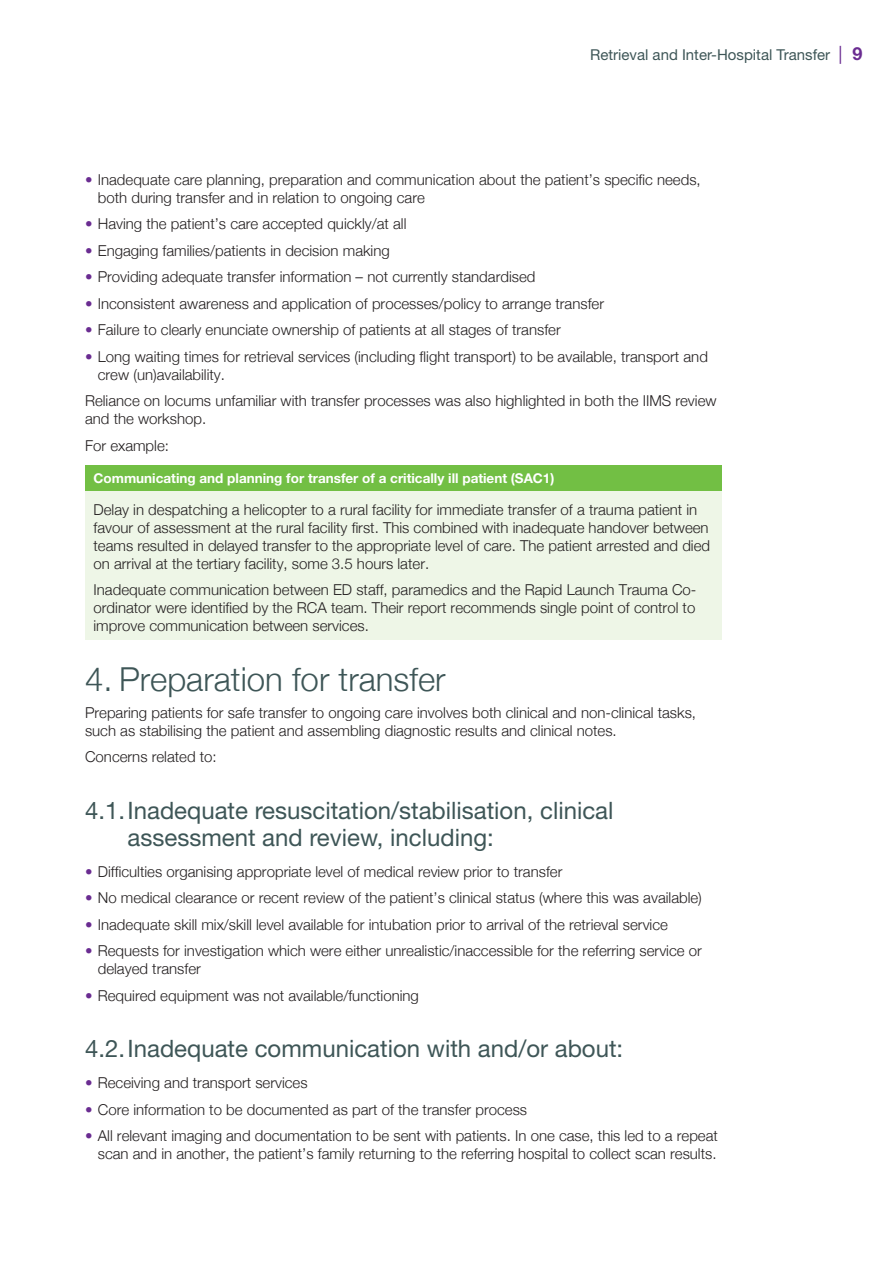
<style>
.page{position:relative;width:893px;height:1263px;background:#fff}
.page>*{position:absolute;margin:0;border:0;box-sizing:border-box;transform-origin:0 0}
.t1{font:300 33px "Helvetica Neue";color:#3e5657}
.t2{font:24px/27px "Helvetica Neue LT Pro";color:#3e5657}
.t3{font:300 15px/18px "Helvetica Neue";color:#231f20}
.t4{font:15px "Helvetica Neue LT Pro";color:#3e5657}
.t5{font:700 13.5px "Helvetica Neue LT Pro";color:#fff}
.s1{font-size:18px;color:#6a2c91}
.s2{font-weight:700;font-size:18px;color:#6a2c91}
.s3{color:#6a2c91}
</style>
<div class="page">
<div style="left:85px;top:465px;width:636px;height:27px;background:#72bf44"></div>
<div style="left:85px;top:492px;width:636px;height:148px;background:#eef6e7"></div>
<p class="t4" style="left:590px;top:49px;width:274px">Retrieval and Inter-Hospital Transfer <span class="s1">|</span> <span class="s2">9</span></p>
<p class="t3" style="left:98px;top:170px;width:604px;text-indent:-13px"><span class="s3">•</span> Inadequate care planning, preparation and communication about the patient’s specific needs, both during transfer and in relation to ongoing care</p>
<p class="t3" style="left:85px;top:214px;width:323px"><span class="s3">•</span> Having the patient’s care accepted quickly/at all</p>
<p class="t3" style="left:85px;top:241px;width:306px"><span class="s3">•</span> Engaging families/patients in decision making</p>
<p class="t3" style="left:85px;top:267px;width:452px"><span class="s3">•</span> Providing adequate transfer information – not currently standardised</p>
<p class="t3" style="left:85px;top:294px;width:520px"><span class="s3">•</span> Inconsistent awareness and application of processes/policy to arrange transfer</p>
<p class="t3" style="left:85px;top:320px;width:477px"><span class="s3">•</span> Failure to clearly enunciate ownership of patients at all stages of transfer</p>
<p class="t3" style="left:98px;top:347px;width:612px;text-indent:-13px"><span class="s3">•</span> Long waiting times for retrieval services (including flight transport) to be available, transport and crew (un)availability.</p>
<p class="t3" style="left:85px;top:391px;width:633px">Reliance on locums unfamiliar with transfer processes was also highlighted in both the IIMS review and the workshop.</p>
<p class="t3" style="left:85px;top:436px;width:85px">For example:</p>
<p class="t5" style="left:94px;top:474px;width:462px">Communicating and planning for transfer of a critically ill patient (SAC1)</p>
<p class="t3" style="left:94px;top:500px;width:618px">Delay in despatching a helicopter to a rural facility for immediate transfer of a trauma patient in favour of assessment at the rural facility first. This combined with inadequate handover between teams resulted in delayed transfer to the appropriate level of care. The patient arrested and died on arrival at the tertiary facility, some 3.5 hours later.</p>
<p class="t3" style="left:94px;top:581px;width:604px;text-align:justify">Inadequate communication between ED staff, paramedics and the Rapid Launch Trauma Co&shy;ordinator were identified by the RCA team. Their report recommends single point of control to improve communication between services.</p>
<h1 class="t1" style="left:85px;top:659px;width:362px">4. Preparation for transfer</h1>
<p class="t3" style="left:85px;top:703px;width:612px">Preparing patients for safe transfer to ongoing care involves both clinical and non-clinical tasks, such as stabilising the patient and assembling diagnostic results and clinical notes.</p>
<p class="t3" style="left:85px;top:747px;width:133px">Concerns related to:</p>
<h2 class="t2" style="left:128px;top:800px;width:487px;text-indent:-43px">4.1. Inadequate resuscitation/stabilisation, clinical assessment and review, including:</h2>
<p class="t3" style="left:85px;top:862px;width:479px"><span class="s3">•</span> Difficulties organising appropriate level of medical review prior to transfer</p>
<p class="t3" style="left:85px;top:888px;width:618px"><span class="s3">•</span> No medical clearance or recent review of the patient’s clinical status (where this was available)</p>
<p class="t3" style="left:85px;top:915px;width:584px"><span class="s3">•</span> Inadequate skill mix/skill level available for intubation prior to arrival of the retrieval service</p>
<p class="t3" style="left:98px;top:941px;width:606px;text-indent:-13px"><span class="s3">•</span> Requests for investigation which were either unrealistic/inaccessible for the referring service or delayed transfer</p>
<p class="t3" style="left:85px;top:986px;width:335px"><span class="s3">•</span> Required equipment was not available/functioning</p>
<h2 class="t2" style="left:85px;top:1038px;width:540px">4.2. Inadequate communication with and/or about:</h2>
<p class="t3" style="left:85px;top:1073px;width:224px"><span class="s3">•</span> Receiving and transport services</p>
<p class="t3" style="left:85px;top:1100px;width:444px"><span class="s3">•</span> Core information to be documented as part of the transfer process</p>
<p class="t3" style="left:85px;top:1126px;width:634px;text-align:right"><span class="s3">•</span> All relevant imaging and documentation to be sent with patients. In one case, this led to a repeat scan and in another, the patient’s family returning to the referring hospital to collect scan results.</p>
</div>
